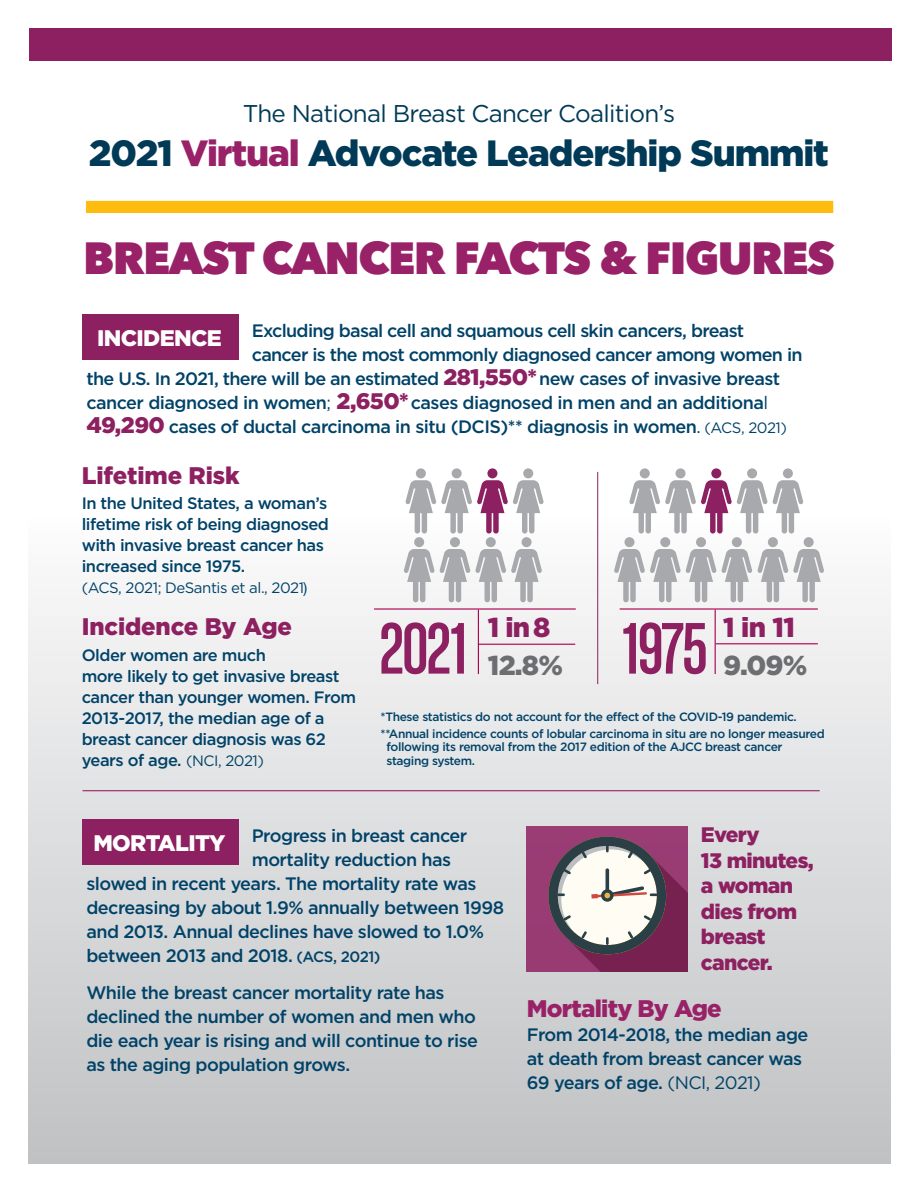
<style>
.page{position:relative;width:918px;height:1188px;background:#fff}
.page>*{position:absolute;margin:0;border:0;box-sizing:border-box;transform-origin:0 0}
.t1{font:77.55px "Chalet Comprime Cologne Eighty";letter-spacing:-.03em;color:#8d2061}
.t2{font:800 45px "Avenir Next";letter-spacing:-.035em;color:#992168}
.t3{font:900 36.45px "Gotham HTF";letter-spacing:-.03em;color:#003a56}
.t4{font:900 27.45px "Gotham HTF";color:#6d6e71}
.t5{font:900 27.45px "Gotham HTF";color:#8d2061}
.t6{font:24.3px "Gotham HTF";letter-spacing:-.03em;color:#003a56}
.t7{font:900 24px "Gotham HTF";letter-spacing:-.005em;color:#8d2061}
.t8{font:900 24px "Gotham HTF";letter-spacing:-.03em;color:#992168}
.t9{font:900 22.5px "Gotham HTF";letter-spacing:-.03em;color:#fff}
.t10{font:900 21px/25.5px "Gotham HTF";letter-spacing:-.03em;color:#8d2061}
.t11{font:500 18px/24px "Gotham HTF";letter-spacing:-.03em;color:#004268}
.t12{font:500 16.5px/21px "Gotham HTF";letter-spacing:-.03em;color:#004268}
.t13{font:15px "Gotham HTF";letter-spacing:-.03em;color:#004268}
.t14{font:500 12px/16.5px "Gotham HTF";letter-spacing:-.03em;color:#004268}
.s1{color:#992168}
.s2{font-weight:900;font-size:22.5px;color:#8d2061}
.s3{font-weight:400}
.s4{font-weight:400;font-size:15px}
.s5{font-family:"Helvetica Neue"}
.s6{font-size:15px}
</style>
<div class="page">
<div style="left:29px;top:220px;width:861px;height:943px;background:linear-gradient(to bottom,#fff,#c4c6c8)"></div>
<div style="left:82px;top:314px;width:156px;height:46px;background:#8d2061"></div>
<div style="left:82px;top:819px;width:156px;height:46px;background:#8d2061"></div>
<div style="left:768px;top:537px;width:10px;height:10px;background:#a7a9ac;border-radius:50%"></div>
<div style="left:804px;top:537px;width:10px;height:10px;background:#a7a9ac;border-radius:50%"></div>
<div style="left:640px;top:468px;width:10px;height:10px;background:#a7a9ac;border-radius:50%"></div>
<div style="left:676px;top:468px;width:10px;height:10px;background:#a7a9ac;border-radius:50%"></div>
<div style="left:711px;top:468px;width:10px;height:10px;background:#8d2061;border-radius:50%"></div>
<div style="left:747px;top:468px;width:10px;height:10px;background:#a7a9ac;border-radius:50%"></div>
<div style="left:624px;top:537px;width:11px;height:10px;background:#a7a9ac;border-radius:50%"></div>
<div style="left:660px;top:537px;width:10px;height:10px;background:#a7a9ac;border-radius:50%"></div>
<div style="left:696px;top:537px;width:10px;height:10px;background:#a7a9ac;border-radius:50%"></div>
<div style="left:732px;top:537px;width:10px;height:10px;background:#a7a9ac;border-radius:50%"></div>
<svg style="left:614px;top:549px;width:210px;height:53px"></svg>
<div style="left:783px;top:468px;width:10px;height:10px;background:#a7a9ac;border-radius:50%"></div>
<svg style="left:629px;top:480px;width:174px;height:54px"></svg>
<hr style="left:715px;top:610px;width:1px;height:64px;background:#ab0050">
<hr style="left:716px;top:643px;width:102px;height:1px;background:#ab0050">
<hr style="left:620px;top:608px;width:198px;height:2px;background:#ab0050">
<div style="left:416px;top:468px;width:10px;height:10px;background:#a7a9ac;border-radius:50%"></div>
<div style="left:452px;top:468px;width:10px;height:10px;background:#a7a9ac;border-radius:50%"></div>
<div style="left:487px;top:468px;width:10px;height:10px;background:#8d2061;border-radius:50%"></div>
<div style="left:523px;top:468px;width:10px;height:10px;background:#a7a9ac;border-radius:50%"></div>
<svg style="left:405px;top:480px;width:139px;height:54px"></svg>
<div style="left:414px;top:537px;width:10px;height:10px;background:#a7a9ac;border-radius:50%"></div>
<div style="left:450px;top:537px;width:10px;height:10px;background:#a7a9ac;border-radius:50%"></div>
<div style="left:486px;top:537px;width:10px;height:10px;background:#a7a9ac;border-radius:50%"></div>
<div style="left:522px;top:537px;width:10px;height:10px;background:#a7a9ac;border-radius:50%"></div>
<svg style="left:404px;top:549px;width:138px;height:53px"></svg>
<hr style="left:478px;top:610px;width:1px;height:64px;background:#ab0050">
<hr style="left:478px;top:644px;width:97px;height:1px;background:#ab0050">
<hr style="left:374px;top:608px;width:202px;height:2px;background:#ab0050">
<hr style="left:597px;top:472px;width:1px;height:212px;background:#8d2061">
<div style="left:527px;top:827px;width:161px;height:144px;background:#993c74"></div>
<svg style="left:548px;top:837px;width:140px;height:134px"></svg>
<hr style="left:83px;top:790px;width:737px;height:1px;background:#992168">
<div style="left:29px;top:28px;width:863px;height:32px;background:#8d2061"></div>
<div style="left:86px;top:201px;width:747px;height:12px;background:#febc11"></div>
<h3 class="t6" style="left:243px;top:100px;width:434px">The National Breast Cancer Coalition’s</h3>
<h3 class="t3" style="left:89px;top:132px;width:742px">2021 <span class="s1">Virtual</span> Advocate Leadership Summit</h3>
<h2 class="t2" style="left:83px;top:231px;width:753px">BREAST CANCER FACTS &amp; FIGURES</h2>
<p class="t11" style="left:252px;top:318px;width:494px">Excluding basal cell and squamous cell skin cancers, breast</p>
<p class="t11" style="left:252px;top:342px;width:552px">cancer is the most commonly diagnosed cancer among women in</p>
<p class="t11" style="left:86px;top:366px;width:695px">the U.S. In 2021, there will be an estimated <span class="s2">281,550*</span>new cases of invasive breast</p>
<p class="t11" style="left:86px;top:390px;width:683px">cancer diagnosed in women<span class="s3">;</span> <span class="s2">2,650*</span>cases diagnosed in men and an additiona<span class="s3">l</span></p>
<p class="t11" style="left:86px;top:414px;width:702px"><span class="s2">49,290</span> cases of ductal carcinoma in situ (DCIS)** diagnosis in women<span class="s3">.</span> <span class="s4">(ACS, 2021)</span></p>
<p class="t9" style="left:97px;top:325px;width:126px">INCIDENCE</p>
<h3 class="t7" style="left:82px;top:461px;width:159px">Lifetime Risk</h3>
<p class="t12" style="left:82px;top:492px;width:249px">In the United States, a woman’s lifetime risk of being diagnosed with invasive breast cancer has increased since 1975.</p>
<p class="t13" style="left:82px;top:580px;width:227px">(ACS, 2021; DeSantis et al., 2021<span class="s5">)</span></p>
<h3 class="t7" style="left:82px;top:613px;width:212px">Incidence By Age</h3>
<p class="t12" style="left:82px;top:644px;width:276px">Older women are much<br>more likely to get invasive breast cancer than younger women. From<br>2013-2017, the median age of a breast cancer diagnosis was 62 years of age. <span class="s4">(NCI, 2021)</span></p>
<h3 class="t5" style="left:488px;top:611px;width:64px">1 in 8</h3>
<h3 class="t5" style="left:723px;top:611px;width:74px">1 in 11</h3>
<h1 class="t1" style="left:379px;top:606px;width:89px">2021</h1>
<h1 class="t1" style="left:623px;top:606px;width:86px">1975</h1>
<h3 class="t4" style="left:723px;top:649px;width:86px">9.09%</h3>
<h3 class="t4" style="left:488px;top:649px;width:76px">12.8%</h3>
<p class="t14" style="left:381px;top:709px;width:446px">*These statistics do not account for the effect of the COVID-19 pandemic. **Annual incidence counts of lobular carcinoma in situ are no longer measured</p>
<p class="t14" style="left:387px;top:740px;width:397px;line-height:13.5px">following its removal from the 2017 edition of the AJCC breast cancer staging system.</p>
<p class="t11" style="left:252px;top:823px;width:217px">Progress in breast cancer</p>
<p class="t11" style="left:252px;top:847px;width:201px">mortality reduction has</p>
<p class="t11" style="left:86px;top:871px;width:392px">slowed in recent years. The mortality rate was</p>
<p class="t11" style="left:86px;top:895px;width:419px">decreasing by about 1.9% annually between 1998</p>
<p class="t11" style="left:86px;top:919px;width:399px">and 2013. Annual declines have slowed to 1.0%</p>
<p class="t11" style="left:86px;top:943px;width:296px">between 2013 and 2018. <span class="s6">(ACS, 2021)</span></p>
<p class="t11" style="left:86px;top:980px;width:393px">While the breast cancer mortality rate has declined the number of women and men who die each year is rising and will continue to rise as the aging population grows.</p>
<p class="t9" style="left:93px;top:830px;width:134px">MORTALITY</p>
<p class="t10" style="left:701px;top:822px;width:114px">Every<br>13 minutes, a woman dies from breast cancer.</p>
<h3 class="t8" style="left:527px;top:995px;width:196px">Mortality By Age</h3>
<p class="t11" style="left:527px;top:1022px;width:283px">From 2014-2018, the median age at death from breast cancer was<br>69 years of age. <span class="s3">(NCI, 2021)</span></p>
</div>
